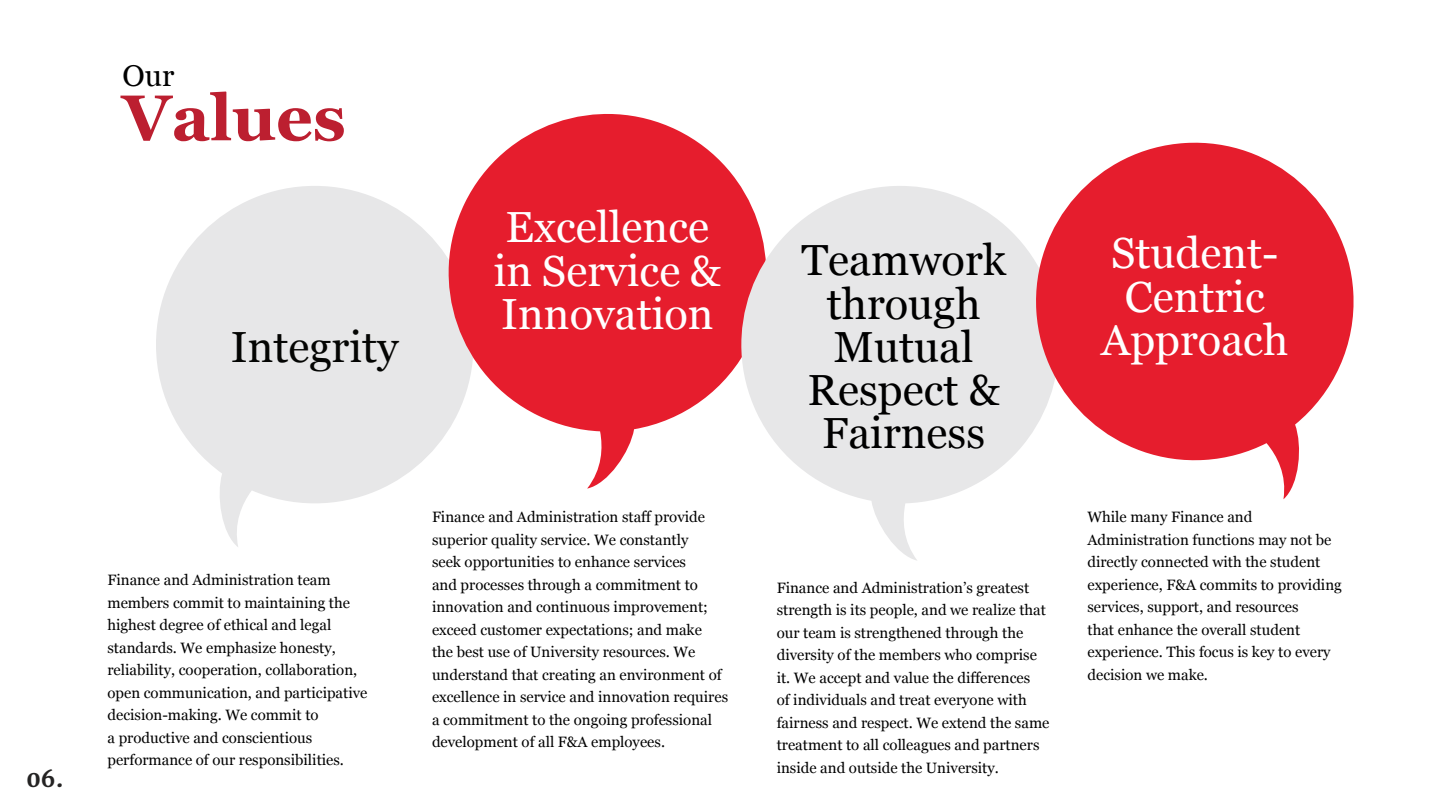
<style>
.page{position:relative;width:1440px;height:810px;background:#fff}
.page>*{position:absolute;margin:0;border:0;box-sizing:border-box;transform-origin:0 0}
.Title_01_Left{font:700 64.5px "Georgia";color:#bc1f30}
.Title_02_Center{font:43.5px/43.2px "Georgia";color:#fff}
.Title_02_Center-2{font:43.5px/43.2px "Georgia";color:#000;text-align:center}
.Title_02_Center-3{font:43.5px "Georgia";color:#040503}
.Title_03_Left{font:30px "Georgia";color:#000}
.t1{font:700 22.5px "Merriweather";color:#242323}
.t2{font:15px/22.5px "Georgia";color:#000}
</style>
<div class="page">
<svg style="left:156px;top:186px;width:270px;height:361px;fill:#e7e7e8"></svg>
<svg style="left:426px;top:114px;width:297px;height:375px;fill:#e61d2d"></svg>
<svg style="left:719px;top:164px;width:312px;height:397px;fill:#e7e7e8"></svg>
<svg style="left:1031px;top:142px;width:323px;height:357px;fill:#e61d2d"></svg>
<h3 class="t1" style="left:27px;top:765px;width:38px">06.</h3>
<p class="Title_03_Left" style="left:122px;top:53px;width:53px">Our</p>
<p class="Title_01_Left" style="left:122px;top:69px;width:225px">Values</p>
<p class="Title_02_Center-3" style="left:231px;top:315px;width:169px">Integrity</p>
<p class="Title_02_Center" style="left:494px;top:204px;width:228px">Excellence in Service &amp;<br>Innovation</p>
<p class="Title_02_Center-2" style="left:801px;top:237px;width:206px">Teamwork through<br>Mutual<br>Respect &amp;<br>Fairness</p>
<p class="Title_02_Center" style="left:1101px;top:230px;width:189px;text-align:center">Student-<br>Centric<br>Approach</p>
<p class="t2" style="left:432px;top:505px;width:298px">Finance and Administration staff provide superior quality service. We constantly<br>seek opportunities to enhance services<br>and processes through a commitment to innovation and continuous improvement; exceed customer expectations; and make<br>the best use of University resources. We understand that creating an environment of excellence in service and innovation requires a commitment to the ongoing professional development of all F&amp;A employees.</p>
<p class="t2" style="left:1088px;top:505px;width:256px">While many Finance and<br>Administration functions may not be directly connected with the student experience, F&amp;A commits to providing services, support, and resources<br>that enhance the overall student experience. This focus is key to every decision we make.</p>
<p class="t2" style="left:107px;top:568px;width:261px">Finance and Administration team members commit to maintaining the highest degree of ethical and legal standards. We emphasize honesty, reliability, cooperation, collaboration, open communication, and participative decision-making. We commit to<br>a productive and conscientious performance of our responsibilities.</p>
<p class="t2" style="left:777px;top:575px;width:274px">Finance and Administration’s greatest strength is its people, and we realize that our team is strengthened through the diversity of the members who comprise it. We accept and value the differences<br>of individuals and treat everyone with fairness and respect. We extend the same treatment to all colleagues and partners inside and outside the University.</p>
</div>
